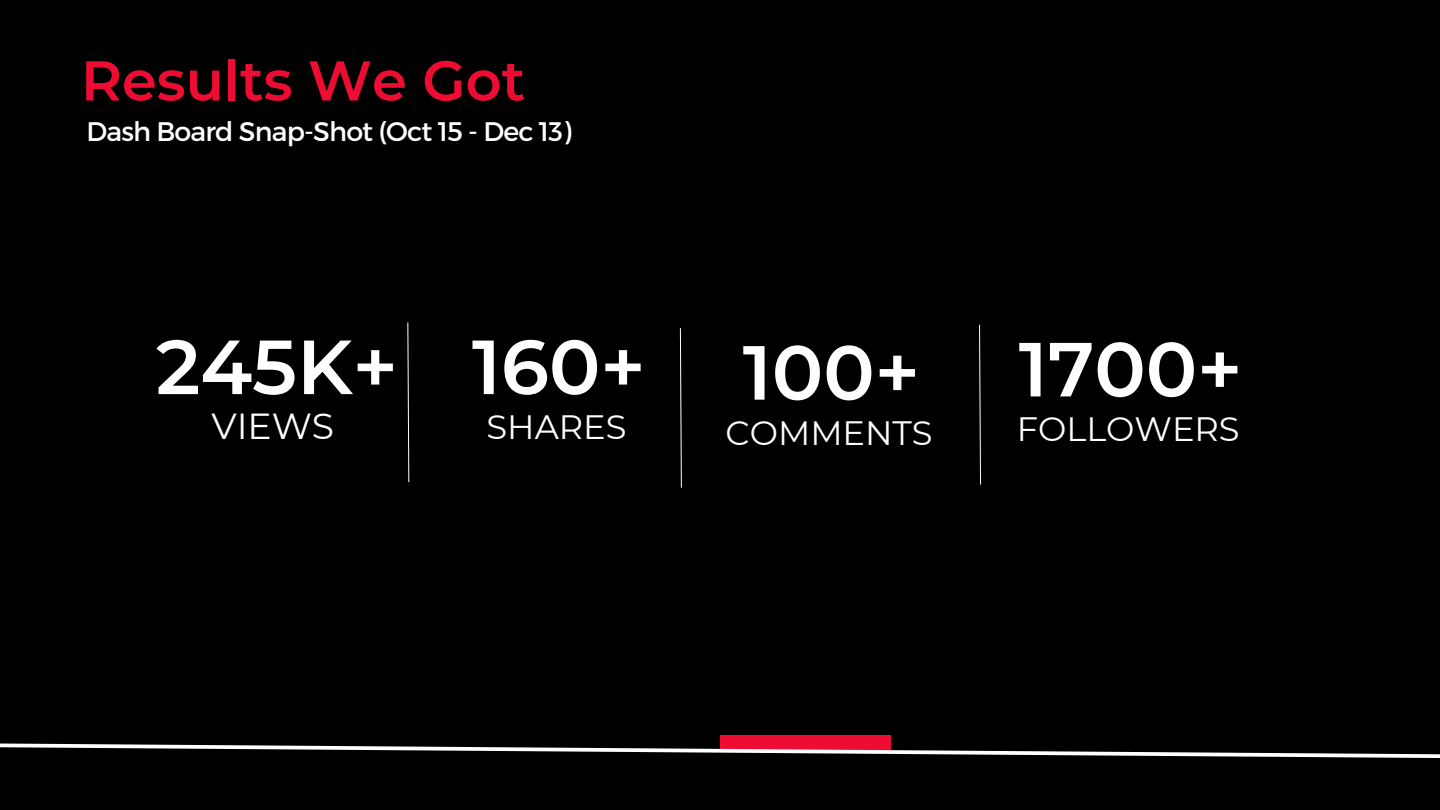
<style>
.page{position:relative;width:1440px;height:810px;background:#000}
.page>*{position:absolute;margin:0;border:0;box-sizing:border-box;transform-origin:0 0}
.t1{font:600 76.5px "Montserrat";color:#fff}
.t2{font:600 56px "Montserrat";color:#ee0c32}
.t3{font:36.2px "Montserrat";color:#fff}
.t4{font:33.7px "Montserrat";color:#fff}
.t5{font:26.8px "Montserrat";letter-spacing:-.03em;color:#fff}
</style>
<div class="page">
<svg style="left:407px;top:322px;width:3px;height:161px"></svg>
<div style="left:720px;top:735px;width:171px;height:16px;background:#ee0c32"></div>
<svg style="left:0;top:743px;width:1440px;height:15px"></svg>
<svg style="left:680px;top:328px;width:2px;height:160px"></svg>
<svg style="left:979px;top:324px;width:2px;height:161px"></svg>
<h2 class="t2" style="left:81px;top:46px;width:446px">Results We Got</h2>
<p class="t5" style="left:86px;top:114px;width:486px">Dash Board Snap-Shot (Oct 15 - Dec 13)</p>
<h1 class="t1" style="left:156px;top:320px;width:491px">245K+ 160+</h1>
<h3 class="t3" style="left:211px;top:404px;width:124px">VIEWS</h3>
<p class="t4" style="left:487px;top:406px;width:142px">SHARES</p>
<h1 class="t1" style="left:743px;top:326px;width:179px">100+</h1>
<p class="t4" style="left:726px;top:412px;width:209px">COMMENTS</p>
<h1 class="t1" style="left:1019px;top:322px;width:225px">1700+</h1>
<p class="t4" style="left:1017px;top:409px;width:224px">FOLLOWERS</p>
</div>
